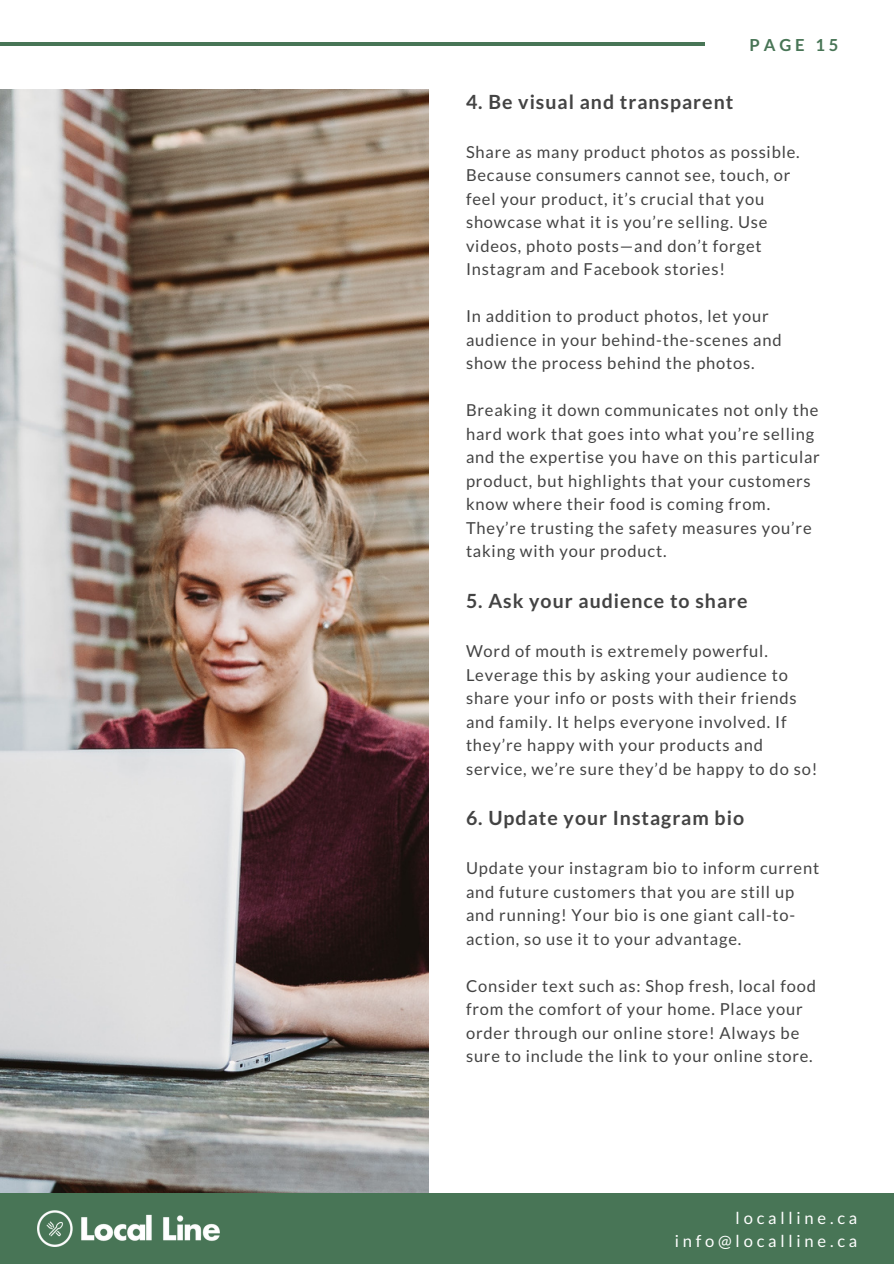
<style>
.page{position:relative;width:894px;height:1264px;background:#fff}
.page>*{position:absolute;margin:0;border:0;box-sizing:border-box;transform-origin:0 0}
.t1{font:700 19.5px "Lato";letter-spacing:.05em;color:#434343}
.t2{font:16.5px/23.5px "Lato";letter-spacing:.05em;color:#434343}
.t3{font:16.5px "Lato";letter-spacing:.23em;color:#fff}
.t4{font:700 16.5px "Lato";letter-spacing:.23em;color:#487556}
</style>
<div class="page">
<hr style="left:0;top:42px;width:704px;height:3px;background:#487556">
<img style="left:0;top:89px;width:428px;height:1104px">
<div style="left:0;top:1193px;width:893px;height:70px;background:#487556"></div>
<img style="left:37px;top:1210px;width:182px;height:36px">
<p class="t4" style="left:749px;top:35px;width:90px">PAGE 15</p>
<p class="t1" style="left:466px;top:90px;width:269px">4. Be visual and transparent</p>
<p class="t2" style="left:466px;top:140px;width:335px">Share as many product photos as possible.<br>Because consumers cannot see, touch, or feel your product, it’s crucial that you showcase what it is you’re selling. Use videos, photo posts—and don’t forget Instagram and Facebook stories!</p>
<p class="t2" style="left:466px;top:304px;width:317px">In addition to product photos, let your audience in your behind-the-scenes and show the process behind the photos.</p>
<p class="t2" style="left:466px;top:398px;width:355px">Breaking it down communicates not only the hard work that goes into what you’re selling and the expertise you have on this particular product, but highlights that your customers know where their food is coming from.<br>They’re trusting the safety measures you’re taking with your product.</p>
<p class="t1" style="left:466px;top:589px;width:283px">5. Ask your audience to share</p>
<p class="t2" style="left:466px;top:639px;width:353px">Word of mouth is extremely powerful.<br>Leverage this by asking your audience to share your info or posts with their friends and family. It helps everyone involved. If they’re happy with your products and service, we’re sure they’d be happy to do so!</p>
<p class="t1" style="left:466px;top:806px;width:279px">6. Update your Instagram bio</p>
<p class="t2" style="left:466px;top:856px;width:354px">Update your instagram bio to inform current and future customers that you are still up and running! Your bio is one giant call-to&shy;action, so use it to your advantage.</p>
<p class="t2" style="left:466px;top:973px;width:351px">Consider text such as: Shop fresh, local food from the comfort of your home. Place your order through our online store! Always be sure to include the link to your online store.</p>
<p class="t3" style="left:735px;top:1208px;width:123px">localline.ca</p>
<p class="t3" style="left:674px;top:1230px;width:184px">info@localline.ca</p>
</div>
